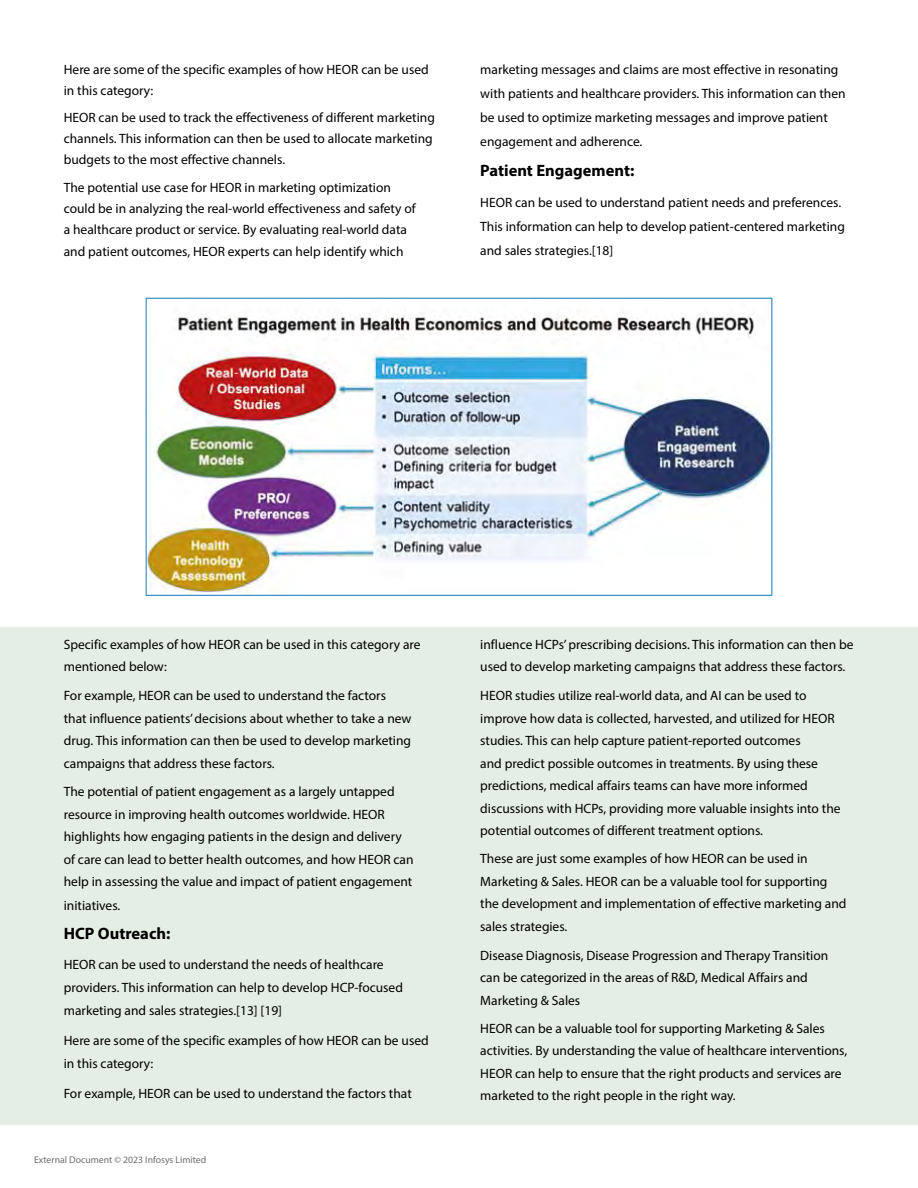
<style>
.page{position:relative;width:918px;height:1188px;background:#fff}
.page>*{position:absolute;margin:0;border:0;box-sizing:border-box;transform-origin:0 0}
.t1{font:700 16.5px "Myriad Pro";color:#000}
.t2{font:13.5px/22.5px "Myriad Pro";color:#000}
.t3{font:9.75px "Myriad Pro";color:#706f6f}
</style>
<div class="page">
<div style="left:0;top:627px;width:918px;height:498px;background:#e4eee4"></div>
<img style="left:146px;top:298px;width:626px;height:298px">
<p class="t2" style="left:64px;top:59px;width:366px;line-height:21px">Here are some of the specific examples of how HEOR can be used in this category:</p>
<p class="t2" style="left:64px;top:107px;width:373px;line-height:21px">HEOR can be used to track the effectiveness of different marketing channels. This information can then be used to allocate marketing budgets to the most effective channels.</p>
<p class="t2" style="left:64px;top:176px;width:353px;line-height:21px">The potential use case for HEOR in marketing optimization could be in analyzing the real-world effectiveness and safety of a healthcare product or service. By evaluating real-world data</p>
<p class="t2" style="left:64px;top:240px;width:341px">and patient outcomes, HEOR experts can help identify which</p>
<p class="t2" style="left:480px;top:57px;width:367px;line-height:24px">marketing messages and claims are most effective in resonating with patients and healthcare providers. This information can then be used to optimize marketing messages and improve patient engagement and adherence.</p>
<p class="t1" style="left:480px;top:160px;width:156px">Patient Engagement:</p>
<p class="t2" style="left:480px;top:190px;width:366px;line-height:24px">HEOR can be used to understand patient needs and preferences.<br>This information can help to develop patient-centered marketing and sales strategies.[18]</p>
<p class="t2" style="left:64px;top:633px;width:358px">Specific examples of how HEOR can be used in this category are mentioned below:</p>
<p class="t2" style="left:64px;top:684px;width:349px">For example, HEOR can be used to understand the factors that influence patients’ decisions about whether to take a new drug. This information can then be used to develop marketing campaigns that address these factors.</p>
<p class="t2" style="left:64px;top:780px;width:351px">The potential of patient engagement as a largely untapped resource in improving health outcomes worldwide. HEOR highlights how engaging patients in the design and delivery of care can lead to better health outcomes, and how HEOR can help in assessing the value and impact of patient engagement initiatives.</p>
<p class="t1" style="left:64px;top:923px;width:108px">HCP Outreach:</p>
<p class="t2" style="left:64px;top:953px;width:341px;line-height:23.2px">HEOR can be used to understand the needs of healthcare providers. This information can help to develop HCP-focused marketing and sales strategies.[13] [19]</p>
<p class="t2" style="left:64px;top:1029px;width:366px;line-height:23.2px">Here are some of the specific examples of how HEOR can be used in this category:</p>
<p class="t2" style="left:64px;top:1082px;width:350px">For example, HEOR can be used to understand the factors that</p>
<p class="t3" style="left:34px;top:1154px;width:174px">External Document © 2023 Infosys Limited</p>
<p class="t2" style="left:480px;top:633px;width:375px">influence HCPs’ prescribing decisions. This information can then be used to develop marketing campaigns that address these factors.</p>
<p class="t2" style="left:480px;top:684px;width:362px">HEOR studies utilize real-world data, and AI can be used to improve how data is collected, harvested, and utilized for HEOR studies. This can help capture patient-reported outcomes<br>and predict possible outcomes in treatments. By using these predictions, medical affairs teams can have more informed discussions with HCPs, providing more valuable insights into the potential outcomes of different treatment options.</p>
<p class="t2" style="left:480px;top:847px;width:368px">These are just some examples of how HEOR can be used in Marketing &amp; Sales. HEOR can be a valuable tool for supporting the development and implementation of effective marketing and sales strategies.</p>
<p class="t2" style="left:480px;top:944px;width:350px">Disease Diagnosis, Disease Progression and Therapy Transition can be categorized in the areas of R&amp;D, Medical Affairs and<br>Marketing &amp; Sales</p>
<p class="t2" style="left:480px;top:1017px;width:369px">HEOR can be a valuable tool for supporting Marketing &amp; Sales activities. By understanding the value of healthcare interventions, HEOR can help to ensure that the right products and services are marketed to the right people in the right way.</p>
</div>
